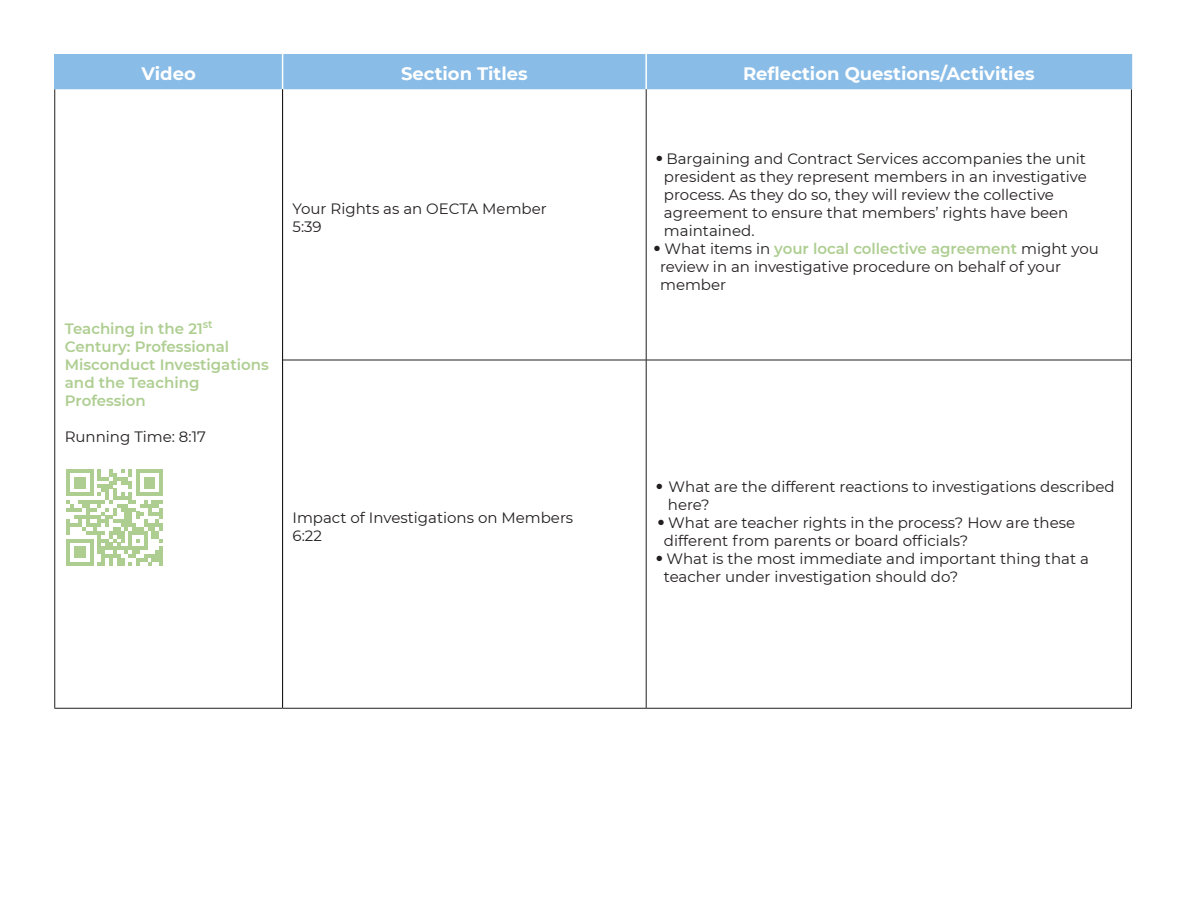
<style>
.page{position:relative;width:1188px;height:918px;background:#fff}
.page>*{position:absolute;margin:0;border:0;box-sizing:border-box;transform-origin:0 0}
.t1{font:700 18px "Montserrat";color:#fff}
.t2{font:15px/18px "Montserrat";color:#231f20}
.t3{font:600 15px/18px "Montserrat";color:#aece91}
.s1{font-weight:600;color:#aece91}
</style>
<div class="page">
<div style="left:56px;top:54px;width:1075px;height:35px;background:#89bce6"></div>
<hr style="left:282px;top:54px;width:1px;height:35px;background:#fff">
<hr style="left:645px;top:54px;width:2px;height:35px;background:#fff">
<hr style="left:646px;top:89px;width:1px;height:271px;background:#231f20">
<hr style="left:646px;top:360px;width:1px;height:348px;background:#231f20">
<hr style="left:282px;top:89px;width:1px;height:271px;background:#000">
<hr style="left:282px;top:360px;width:1px;height:348px;background:#000">
<hr style="left:54px;top:89px;width:1px;height:271px;background:#231f20">
<hr style="left:54px;top:360px;width:1px;height:348px;background:#231f20">
<hr style="left:54px;top:708px;width:229px;height:1px;background:#231f20">
<hr style="left:1131px;top:89px;width:1px;height:271px;background:#231f20">
<hr style="left:1131px;top:360px;width:1px;height:348px;background:#231f20">
<hr style="left:283px;top:708px;width:363px;height:1px;background:#231f20">
<hr style="left:646px;top:708px;width:486px;height:1px;background:#231f20">
<hr style="left:283px;top:360px;width:363px;height:1px;background:#231f20">
<hr style="left:646px;top:360px;width:485px;height:1px;background:#231f20">
<hr style="left:54px;top:54px;width:2px;height:35px;background:#89bce6">
<hr style="left:1131px;top:54px;width:1px;height:35px;background:#89bce6">
<svg style="left:66px;top:469px;width:97px;height:97px"></svg>
<p class="t1" style="left:141px;top:61px;width:56px">Video</p>
<p class="t1" style="left:401px;top:61px;width:128px">Section Titles</p>
<p class="t1" style="left:743px;top:61px;width:293px">Reflection Questions/Activities</p>
<p class="t2" style="left:293px;top:199px;width:256px">Your Rights as an OECTA Member<br>5:39</p>
<p class="t3" style="left:65px;top:319px;width:205px">Teaching in the 21<sup>st<br></sup>Century: Professional<br>Misconduct Investigations and the Teaching<br>Profession</p>
<p class="t2" style="left:65px;top:427px;width:143px">Running Time: 8:17</p>
<p class="t2" style="left:293px;top:509px;width:282px">Impact of Investigations on Members<br>6:22</p>
<p class="t2" style="left:664px;top:150px;width:424px;text-indent:-8px">● Bargaining and Contract Services accompanies the unit president as they represent members in an investigative process. As they do so, they will review the collective agreement to ensure that members’ rights have been maintained.</p>
<p class="t2" style="left:660px;top:240px;width:440px;text-indent:-6px">● What items in <span class="s1">your local collective agreement</span> might you review in an investigative procedure on behalf of your member</p>
<p class="t2" style="left:668px;top:477px;width:448px;text-indent:-12px">● What are the different reactions to investigations described here?</p>
<p class="t2" style="left:664px;top:513px;width:413px;text-indent:-6px">● What are teacher rights in the process? How are these different from parents or board officials?</p>
<p class="t2" style="left:664px;top:549px;width:426px;text-indent:-8px">● What is the most immediate and important thing that a teacher under investigation should do?</p>
</div>
